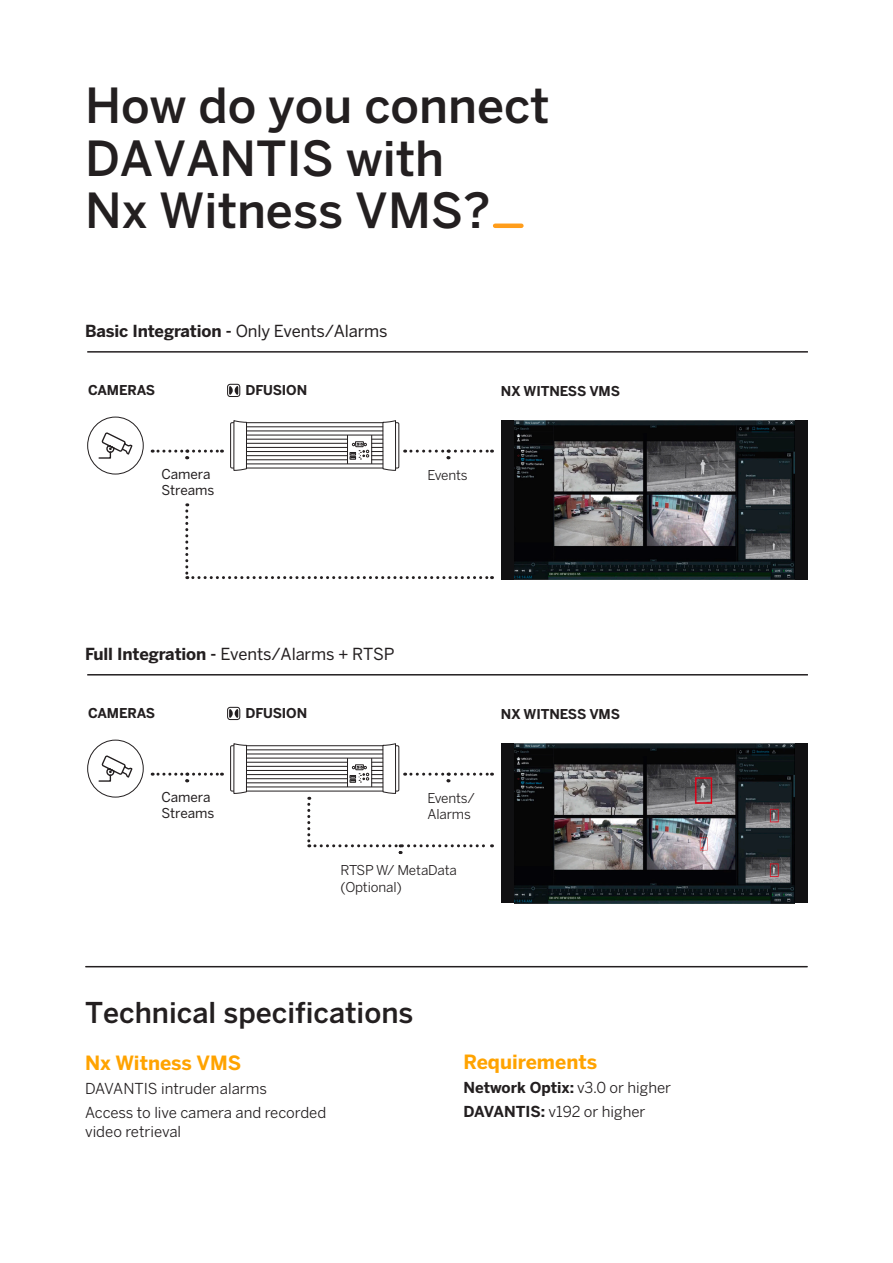
<style>
.page{position:relative;width:893px;height:1263px;background:#fff}
.page>*{position:absolute;margin:0;border:0;box-sizing:border-box;transform-origin:0 0}
.t1{font:500 48px/52.5px "Benton Sans";color:#231f20}
.t2{font:500 28.5px "Benton Sans";color:#231f20}
.t3{font:700 19.5px "Benton Sans";color:#ffa300}
.t4{font:700 16.5px "Benton Sans";letter-spacing:-.01em;color:#231f20}
.t5{font:16.5px "Benton Sans";letter-spacing:-.01em;color:#231f20}
.t6{font:15px/19.5px "Benton Sans";color:#231f20}
.t7{font:700 15px "Benton Sans";color:#231f20}
.t8{font:700 13.5px "Benton Sans";letter-spacing:-.01em;color:#231f20}
.t9{font:13.5px/16.5px "Benton Sans";letter-spacing:-.01em;color:#231f20}
.t10{font:13.5px/16.5px "Benton Sans";letter-spacing:-.01em;color:#231f20}
.s1{font-weight:400}
.s2{font-weight:700}
</style>
<div class="page">
<hr style="left:495px;top:224px;width:26px;height:4px;background:#ff9d1b">
<hr style="left:86px;top:966px;width:721px;height:1px;background:#231f20">
<div style="left:87px;top:417px;width:57px;height:57px;border:1px solid #231f20;border-radius:50%"></div>
<svg style="left:98px;top:432px;width:35px;height:27px"></svg>
<hr style="left:247px;top:451px;width:100px;height:1px;background:#231f20">
<svg style="left:230px;top:420px;width:17px;height:51px"></svg>
<hr style="left:246px;top:422px;width:137px;height:1px;background:#231f20">
<hr style="left:246px;top:468px;width:137px;height:1px;background:#231f20">
<hr style="left:246px;top:463px;width:137px;height:1px;background:#231f20">
<hr style="left:246px;top:459px;width:101px;height:1px;background:#231f20">
<hr style="left:246px;top:455px;width:101px;height:1px;background:#231f20">
<hr style="left:246px;top:447px;width:101px;height:1px;background:#231f20">
<hr style="left:246px;top:443px;width:101px;height:1px;background:#231f20">
<hr style="left:246px;top:439px;width:101px;height:1px;background:#231f20">
<hr style="left:246px;top:435px;width:137px;height:1px;background:#231f20">
<hr style="left:246px;top:430px;width:137px;height:1px;background:#231f20">
<hr style="left:246px;top:426px;width:137px;height:1px;background:#231f20">
<svg style="left:185px;top:503px;width:307px;height:76px"></svg>
<svg style="left:152px;top:450px;width:70px;height:9px"></svg>
<svg style="left:347px;top:420px;width:145px;height:51px"></svg>
<svg style="left:227px;top:384px;width:13px;height:13px"></svg>
<hr style="left:87px;top:351px;width:721px;height:2px;background:#231f20">
<div style="left:501px;top:420px;width:307px;height:159px;background:#101012"></div>
<img style="left:514px;top:420px;width:280px;height:159px">
<div style="left:87px;top:740px;width:57px;height:57px;border:1px solid #231f20;border-radius:50%"></div>
<svg style="left:98px;top:755px;width:35px;height:27px"></svg>
<hr style="left:247px;top:774px;width:100px;height:1px;background:#231f20">
<svg style="left:230px;top:743px;width:17px;height:51px"></svg>
<hr style="left:246px;top:745px;width:137px;height:1px;background:#231f20">
<hr style="left:246px;top:791px;width:137px;height:1px;background:#231f20">
<hr style="left:246px;top:786px;width:137px;height:1px;background:#231f20">
<hr style="left:246px;top:782px;width:101px;height:1px;background:#231f20">
<hr style="left:246px;top:778px;width:101px;height:1px;background:#231f20">
<hr style="left:246px;top:770px;width:101px;height:1px;background:#231f20">
<hr style="left:246px;top:766px;width:101px;height:1px;background:#231f20">
<hr style="left:246px;top:762px;width:101px;height:1px;background:#231f20">
<hr style="left:246px;top:758px;width:137px;height:1px;background:#231f20">
<hr style="left:246px;top:753px;width:137px;height:1px;background:#231f20">
<hr style="left:246px;top:749px;width:137px;height:1px;background:#231f20">
<svg style="left:152px;top:773px;width:70px;height:9px"></svg>
<svg style="left:307px;top:743px;width:185px;height:111px"></svg>
<svg style="left:227px;top:707px;width:13px;height:13px"></svg>
<hr style="left:87px;top:674px;width:721px;height:1px;background:#231f20">
<div style="left:501px;top:744px;width:307px;height:159px;background:#101012"></div>
<img style="left:514px;top:744px;width:280px;height:159px">
<p class="t1" style="left:85px;top:79px;width:466px">How do you connect<br>DAVANTIS with<br>Nx Witness VMS?</p>
<p class="t4" style="left:85px;top:321px;width:304px">Basic Integration - <span class="s1">Only Events/Alarms</span></p>
<p class="t8" style="left:88px;top:382px;width:68px">CAMERAS</p>
<p class="t8" style="left:246px;top:382px;width:63px">DFUSION</p>
<p class="t8" style="left:501px;top:383px;width:121px">NX WITNESS VMS</p>
<p class="t10" style="left:161px;top:465px;width:54px">Camera<br>Streams</p>
<p class="t9" style="left:427px;top:466px;width:42px">Events</p>
<p class="t5" style="left:85px;top:644px;width:311px"><span class="s2">Full Integration -</span> Events/Alarms + RTSP</p>
<p class="t8" style="left:88px;top:705px;width:68px">CAMERAS</p>
<p class="t8" style="left:246px;top:705px;width:63px">DFUSION</p>
<p class="t8" style="left:501px;top:706px;width:121px">NX WITNESS VMS</p>
<p class="t10" style="left:161px;top:788px;width:54px">Camera<br>Streams</p>
<p class="t9" style="left:427px;top:789px;width:49px">Events/<br>Alarms</p>
<p class="t9" style="left:340px;top:862px;width:118px">RTSP W/ MetaData (Optional)</p>
<p class="t2" style="left:85px;top:995px;width:330px">Technical specifications</p>
<p class="t3" style="left:85px;top:1051px;width:158px">Nx Witness VMS</p>
<p class="t6" style="left:85px;top:1078px;width:184px">DAVANTIS intruder alarms</p>
<p class="t6" style="left:85px;top:1102px;width:243px">Access to live camera and recorded video retrieval</p>
<p class="t3" style="left:463px;top:1050px;width:135px">Requirements</p>
<p class="t7" style="left:463px;top:1078px;width:209px">Network Optix: <span class="s1">v3.0 or higher</span></p>
<p class="t6" style="left:463px;top:1101px;width:183px"><span class="s2">DAVANTIS:</span> v192 or higher</p>
</div>
